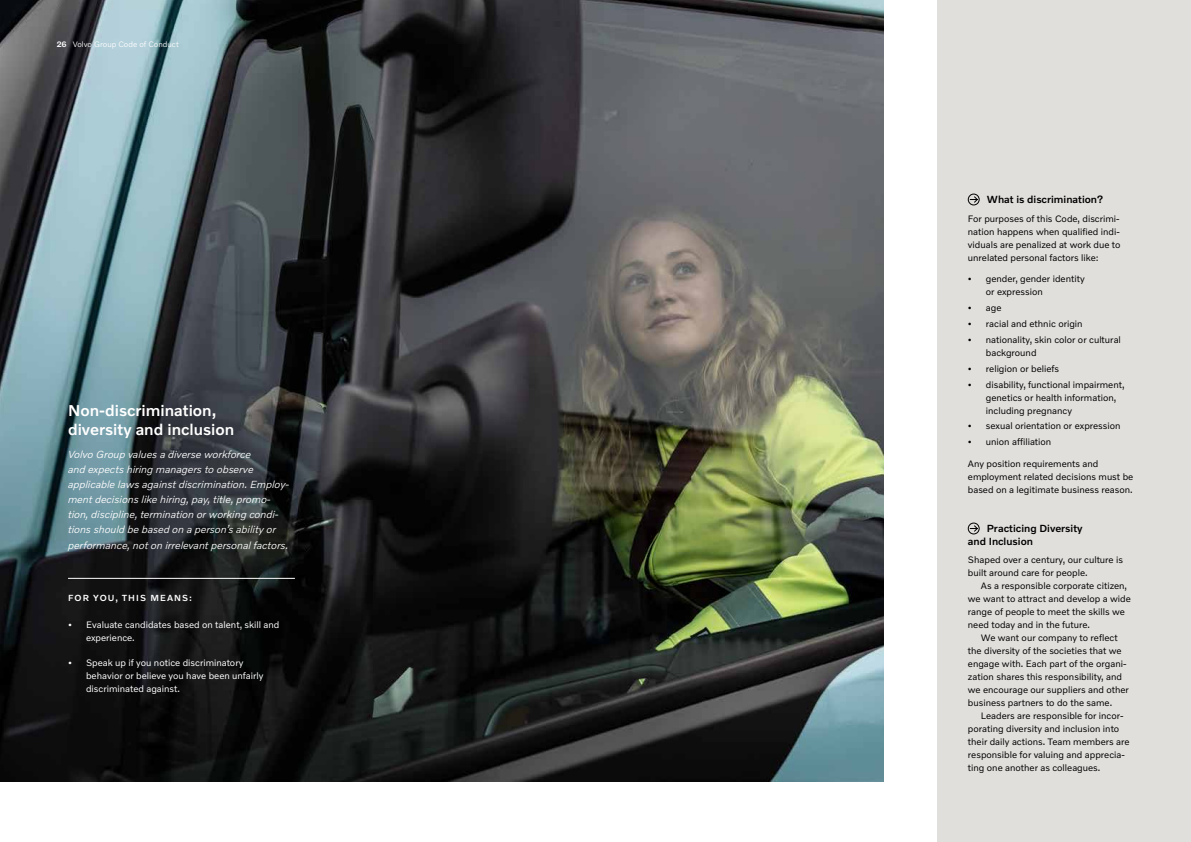
<style>
.page{position:relative;width:1191px;height:842px;background:#fff}
.page>*{position:absolute;margin:0;border:0;box-sizing:border-box;transform-origin:0 0}
.t1{font:500 16px/19.2px "Volvo Novum";color:#fff}
.t2{font:italic 300 10.5px/15px "Volvo Novum";color:#fff}
.t3{font:500 10.5px/13px "Volvo Novum";color:#000}
.t4{font:9.5px/13px "Volvo Novum";color:#000}
.t5{font:9.5px/13px "Volvo Novum";color:#fff}
.t6{font:500 9px "Volvo Novum";letter-spacing:.12em;color:#fff}
.t7{font:300 8px "Volvo Novum";color:#fff}
.s1{font-weight:500}
</style>
<div class="page">
<img style="left:0;top:0;width:883px;height:781px">
<div style="left:938px;top:0;width:253px;height:842px;background:#e1dfdc"></div>
<hr style="left:68px;top:578px;width:227px;height:1px;background:#fff">
<svg style="left:970px;top:196px;width:7px;height:7px"></svg>
<div style="left:968px;top:194px;width:11px;height:11px;border:1px solid #000;border-radius:50%"></div>
<svg style="left:970px;top:525px;width:7px;height:7px"></svg>
<div style="left:968px;top:523px;width:11px;height:11px;border:1px solid #000;border-radius:50%"></div>
<p class="t7" style="left:57px;top:39px;width:124px"><span class="s1">26</span> Volvo Group Code of Conduct</p>
<h1 class="t1" style="left:68px;top:400px;width:168px">Non-discrimination, diversity and inclusion</h1>
<p class="t2" style="left:68px;top:447px;width:223px">Volvo Group values a diverse workforce<br>and expects hiring managers to observe applicable laws against discrimination. Employ&shy;ment decisions like hiring, pay, title, promo&shy;tion, discipline, termination or working condi&shy;tions should be based on a person’s ability or performance, not on irrelevant personal factors.</p>
<p class="t6" style="left:68px;top:592px;width:126px">FOR YOU, THIS MEANS:</p>
<p class="t5" style="left:86px;top:618px;width:195px;text-indent:-18px">• Evaluate candidates based on talent, skill and experience.</p>
<p class="t5" style="left:86px;top:655px;width:179px;text-indent:-18px">• Speak up if you notice discriminatory behavior or believe you have been unfairly discriminated against.</p>
<p class="t3" style="left:987px;top:193px;width:118px">What is discrimination?</p>
<p class="t4" style="left:968px;top:212px;width:154px;text-align:justify">For purposes of this Code, discrimi&shy;nation happens when qualified indi&shy;viduals are penalized at work due to unrelated personal factors like:</p>
<p class="t4" style="left:986px;top:272px;width:100px;text-indent:-18px">• gender, gender identity or expression</p>
<p class="t4" style="left:968px;top:301px;width:35px">• age</p>
<p class="t4" style="left:968px;top:317px;width:116px">• racial and ethnic origin</p>
<p class="t4" style="left:986px;top:333px;width:136px;text-indent:-18px">• nationality, skin color or cultural background</p>
<p class="t4" style="left:968px;top:362px;width:93px">• religion or beliefs</p>
<p class="t4" style="left:986px;top:377px;width:140px;text-indent:-18px">• disability, functional impairment, genetics or health information, including pregnancy</p>
<p class="t4" style="left:968px;top:419px;width:154px">• sexual orientation or expression</p>
<p class="t4" style="left:968px;top:435px;width:85px">• union affiliation</p>
<p class="t4" style="left:968px;top:457px;width:167px">Any position requirements and employment related decisions must be based on a legitimate business reason.</p>
<p class="t3" style="left:968px;top:521px;width:116px;text-indent:19px">Practicing Diversity and Inclusion</p>
<p class="t4" style="left:968px;top:553px;width:157px">Shaped over a century, our culture is built around care for people.</p>
<p class="t4" style="left:968px;top:579px;width:164px;text-indent:13px">As a responsible corporate citizen, we want to attract and develop a wide range of people to meet the skills we need today and in the future.</p>
<p class="t4" style="left:968px;top:631px;width:162px;text-indent:13px">We want our company to reflect the diversity of the societies that we engage with. Each part of the organi&shy;zation shares this responsibility, and we encourage our suppliers and other business partners to do the same.</p>
<p class="t4" style="left:968px;top:709px;width:163px;text-indent:13px">Leaders are responsible for incor&shy;porating diversity and inclusion into their daily actions. Team members are responsible for valuing and apprecia&shy;ting one another as colleagues.</p>
</div>
